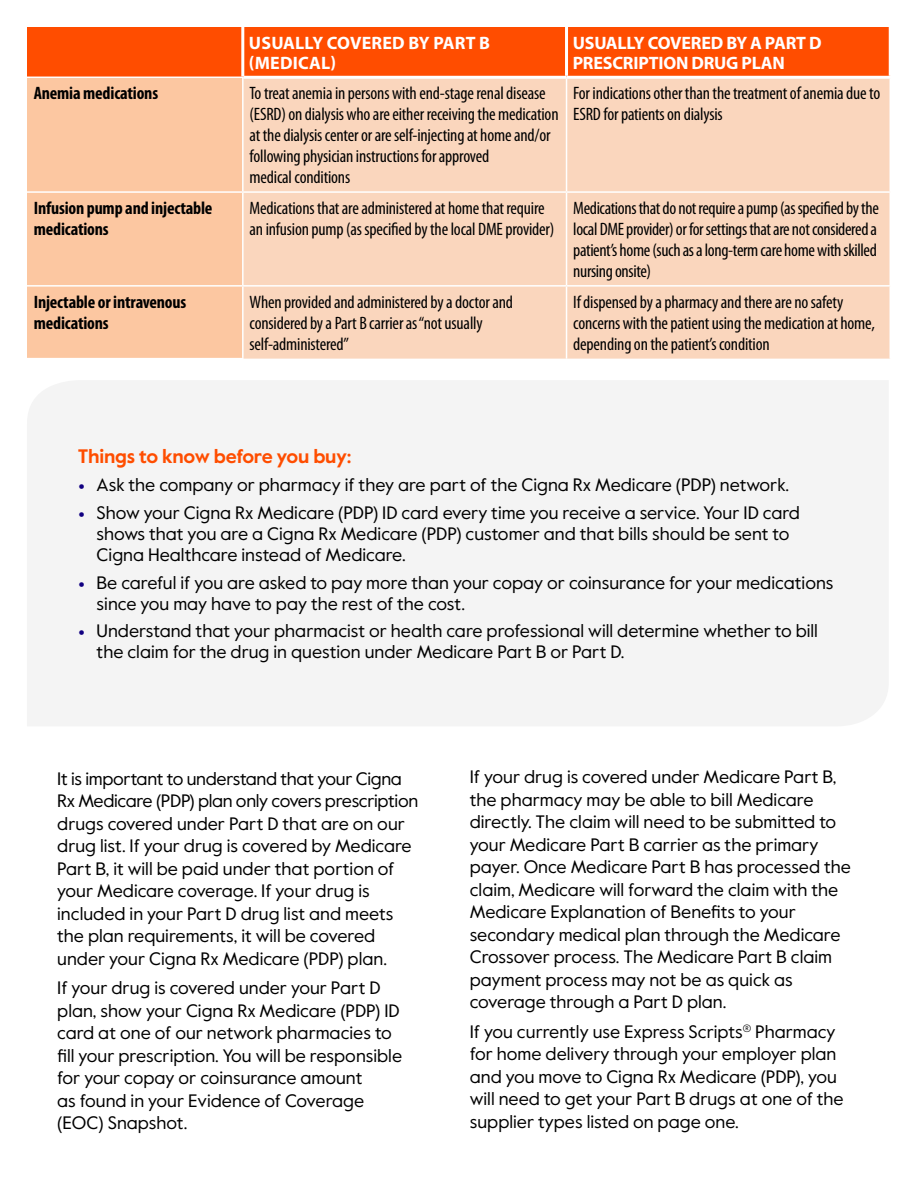
<style>
.page{position:relative;width:918px;height:1188px;background:#fff}
.page>*{position:absolute;margin:0;border:0;box-sizing:border-box;transform-origin:0 0}
.t1{font:700 19.5px "Value Sans Pro";letter-spacing:-.01em;color:#ff4d00}
.t2{font:18px/22.5px "Value Sans Pro";color:#000}
.t3{font:condensed 18px/21px "Myriad Pro";letter-spacing:-.01em;color:#000}
.t4{font:700 condensed 18px/21px "Myriad Pro";letter-spacing:-.01em;color:#000}
.t5{font:700 18px/19.5px "Myriad Pro";letter-spacing:-.01em;color:#fff}
.t6{font:700 18px/19.5px "Myriad Pro";letter-spacing:.01em;color:#fff}
.s1{font-weight:500;font-size:24px;color:#110081}
</style>
<div class="page">
<div style="left:27px;top:381px;width:861px;height:345px;background:#f4f4f4"></div>
<div style="left:27px;top:27px;width:862px;height:50px;background:#ff4d00"></div>
<div style="left:27px;top:78px;width:215px;height:280px;background:#fcc7a1"></div>
<div style="left:244px;top:79px;width:646px;height:280px;background:#fad6bd"></div>
<hr style="left:241px;top:27px;width:3px;height:50px;background:#fff">
<hr style="left:565px;top:27px;width:3px;height:49px;background:#fff">
<hr style="left:567px;top:76px;width:325px;height:3px;background:#fff">
<hr style="left:244px;top:76px;width:323px;height:3px;background:#fff">
<hr style="left:566px;top:287px;width:1px;height:72px;background:#fff">
<hr style="left:566px;top:79px;width:1px;height:112px;background:#fff">
<hr style="left:243px;top:191px;width:324px;height:2px;background:#fff">
<hr style="left:567px;top:191px;width:324px;height:2px;background:#fff">
<hr style="left:566px;top:193px;width:1px;height:92px;background:#fff">
<hr style="left:243px;top:285px;width:324px;height:2px;background:#fff">
<hr style="left:567px;top:285px;width:324px;height:2px;background:#fff">
<hr style="left:27px;top:191px;width:216px;height:2px;background:#fff">
<hr style="left:27px;top:285px;width:216px;height:2px;background:#fff">
<p class="t6" style="left:249px;top:34px;width:243px">USUALLY COVERED BY PART B (MEDICAL)</p>
<p class="t5" style="left:573px;top:34px;width:250px">USUALLY COVERED BY A PART D<br>PRESCRIPTION DRUG PLAN</p>
<p class="t4" style="left:34px;top:83px;width:126px">Anemia medications</p>
<p class="t3" style="left:250px;top:83px;width:311px">To treat anemia in persons with end-stage renal disease (ESRD) on dialysis who are either receiving the medication at the dialysis center or are self-injecting at home and/or following physician instructions for approved<br>medical conditions</p>
<p class="t3" style="left:573px;top:83px;width:309px">For indications other than the treatment of anemia due to<br>ESRD for patients on dialysis</p>
<p class="t4" style="left:34px;top:198px;width:180px">Infusion pump and injectable medications</p>
<p class="t3" style="left:250px;top:198px;width:306px">Medications that are administered at home that require an infusion pump (as specified by the local DME provider)</p>
<p class="t3" style="left:573px;top:198px;width:307px;text-align:justify">Medications that do not require a pump (as specified by the local DME provider) or for settings that are not considered a patient’s home (such as a long-term care home with skilled nursing onsite)</p>
<p class="t4" style="left:34px;top:292px;width:154px">Injectable or intravenous medications</p>
<p class="t3" style="left:250px;top:292px;width:265px">When provided and administered by a doctor and considered by a Part B carrier as “not usually self-administered”</p>
<p class="t3" style="left:573px;top:292px;width:303px">If dispensed by a pharmacy and there are no safety concerns with the patient using the medication at home, depending on the patient’s condition</p>
<p class="t1" style="left:78px;top:445px;width:275px">Things to know before you buy:</p>
<p class="t2" style="left:78px;top:474px;width:713px"><span class="s1">•</span> Ask the company or pharmacy if they are part of the Cigna Rx Medicare (PDP) network.</p>
<p class="t2" style="left:97px;top:502px;width:705px;line-height:21px;text-indent:-19px"><span class="s1">•</span> Show your Cigna Rx Medicare (PDP) ID card every time you receive a service. Your ID card shows that you are a Cigna Rx Medicare (PDP) customer and that bills should be sent to<br>Cigna Healthcare instead of Medicare.</p>
<p class="t2" style="left:97px;top:572px;width:738px;line-height:21px;text-indent:-19px"><span class="s1">•</span> Be careful if you are asked to pay more than your copay or coinsurance for your medications since you may have to pay the rest of the cost.</p>
<p class="t2" style="left:97px;top:621px;width:723px;line-height:21px;text-indent:-19px"><span class="s1">•</span> Understand that your pharmacist or health care professional will determine whether to bill the claim for the drug in question under Medicare Part B or Part D.</p>
<p class="t2" style="left:57px;top:768px;width:362px">It is important to understand that your Cigna Rx Medicare (PDP) plan only covers prescription drugs covered under Part D that are on our drug list. If your drug is covered by Medicare Part B, it will be paid under that portion of your Medicare coverage. If your drug is included in your Part D drug list and meets the plan requirements, it will be covered under your Cigna Rx Medicare (PDP) plan.</p>
<p class="t2" style="left:57px;top:977px;width:346px">If your drug is covered under your Part D plan, show your Cigna Rx Medicare (PDP) ID card at one of our network pharmacies to fill your prescription. You will be responsible for your copay or coinsurance amount<br>as found in your Evidence of Coverage (EOC) Snapshot.</p>
<p class="t2" style="left:470px;top:766px;width:383px">If your drug is covered under Medicare Part B, the pharmacy may be able to bill Medicare directly. The claim will need to be submitted to your Medicare Part B carrier as the primary payer. Once Medicare Part B has processed the claim, Medicare will forward the claim with the Medicare Explanation of Benefits to your secondary medical plan through the Medicare Crossover process. The Medicare Part B claim payment process may not be as quick as coverage through a Part D plan.</p>
<p class="t2" style="left:470px;top:1021px;width:375px">If you currently use Express Scripts<sup>®</sup> Pharmacy for home delivery through your employer plan and you move to Cigna Rx Medicare (PDP), you will need to get your Part B drugs at one of the supplier types listed on page one.</p>
</div>
